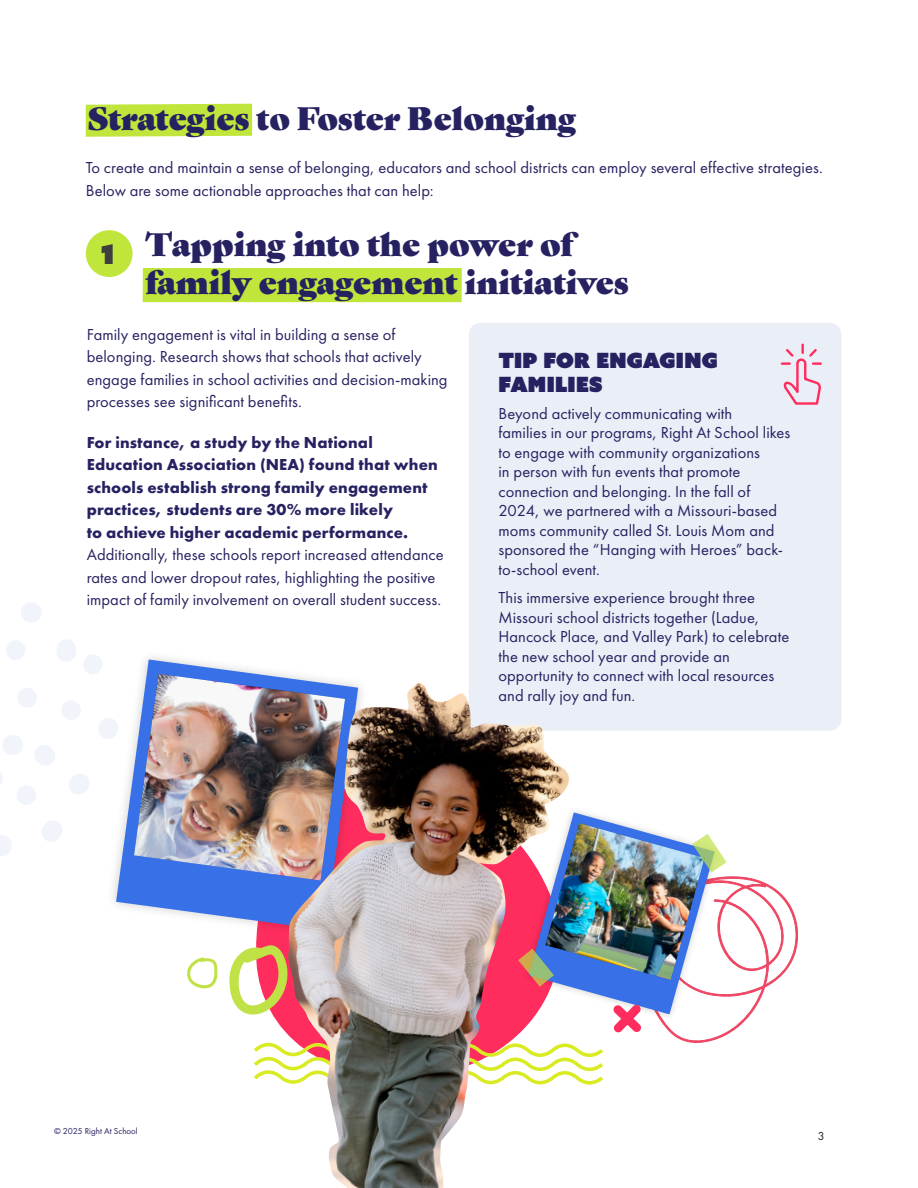
<style>
.page{position:relative;width:918px;height:1188px;background:#fff}
.page>*{position:absolute;margin:0;border:0;box-sizing:border-box;transform-origin:0 0}
.t1{font:31.5px/37.8px "Gastromond";color:#262261}
.t2{font:27px "Azo Super";color:#3e3e3f}
.t3{font:21px/24px "Azo Super";letter-spacing:.01em;color:#262261}
.t4{font:16.5px/19.5px "Futura PT";letter-spacing:.005em;color:#262261}
.t5{font:700 16.5px/22.5px "Futura PT";letter-spacing:.01em;color:#262261}
.t6{font:12px "Futura PT";color:#231f20}
.t7{font:9px "Futura PT";color:#262161}
</style>
<div class="page">
<svg style="left:0;top:835px;width:11px;height:21px"></svg>
<svg style="left:0;top:772px;width:3px;height:13px"></svg>
<div style="left:16px;top:785px;width:20px;height:20px;background:#f2f4fc;border-radius:50%"></div>
<svg style="left:42px;top:821px;width:20px;height:20px"></svg>
<svg style="left:69px;top:774px;width:20px;height:20px"></svg>
<svg style="left:35px;top:745px;width:20px;height:21px"></svg>
<svg style="left:3px;top:735px;width:20px;height:20px"></svg>
<div style="left:6px;top:640px;width:20px;height:20px;background:#f2f4fc;border-radius:50%"></div>
<div style="left:17px;top:688px;width:20px;height:20px;background:#f2f4fc;border-radius:50%"></div>
<div style="left:61px;top:700px;width:20px;height:20px;background:#f2f4fc;border-radius:50%"></div>
<svg style="left:99px;top:721px;width:3px;height:15px"></svg>
<div style="left:83px;top:654px;width:20px;height:20px;background:#f2f4fc;border-radius:50%"></div>
<svg style="left:57px;top:640px;width:19px;height:22px"></svg>
<svg style="left:21px;top:603px;width:20px;height:19px"></svg>
<div style="left:143px;top:268px;width:319px;height:34px;background:#c0e63b"></div>
<div style="left:469px;top:323px;width:372px;height:408px;background:#eaeef7;border-radius:12px"></div>
<div style="left:86px;top:230px;width:47px;height:47px;background:#c0e63b;border-radius:50%"></div>
<div style="left:86px;top:104px;width:166px;height:33px;background:#c0e63b"></div>
<svg style="left:116px;top:659px;width:187px;height:252px"></svg>
<img style="left:327px;top:1085px;width:141px;height:103px">
<img style="left:134px;top:674px;width:664px;height:411px">
<svg style="left:780px;top:343px;width:42px;height:62px"></svg>
<h1 class="t1" style="left:88px;top:97px;width:489px">Strategies to Foster Belonging</h1>
<p class="t4" style="left:86px;top:157px;width:738px;line-height:22.5px">To create and maintain a sense of belonging, educators and school districts can employ several effective strategies.<br>Below are some actionable approaches that can help:</p>
<h2 class="t2" style="left:101px;top:236px;width:15px">1</h2>
<h1 class="t1" style="left:146px;top:223px;width:485px">Tapping into the power of family engagement initiatives</h1>
<p class="t4" style="left:87px;top:323px;width:362px;line-height:22.5px">Family engagement is vital in building a sense of belonging. Research shows that schools that actively engage families in school activities and decision-making processes see significant benefits.</p>
<p class="t5" style="left:87px;top:431px;width:353px">For instance, a study by the National Education Association (NEA) found that when schools establish strong family engagement practices, students are 30% more likely<br>to achieve higher academic performance.</p>
<p class="t4" style="left:87px;top:544px;width:359px;line-height:22.5px">Additionally, these schools report increased attendance rates and lower dropout rates, highlighting the positive impact of family involvement on overall student success.</p>
<p class="t3" style="left:498px;top:348px;width:221px">TIP FOR ENGAGING<br>FAMILIES</p>
<p class="t4" style="left:498px;top:403px;width:293px">Beyond actively communicating with<br>families in our programs, Right At School likes to engage with community organizations<br>in person with fun events that promote connection and belonging. In the fall of 2024, we partnered with a Missouri-based moms community called St. Louis Mom and sponsored the “Hanging with Heroes” back&shy;to-school event.</p>
<p class="t4" style="left:498px;top:588px;width:292px">This immersive experience brought three Missouri school districts together (Ladue, Hancock Place, and Valley Park) to celebrate the new school year and provide an opportunity to connect with local resources and rally joy and fun.</p>
<p class="t7" style="left:54px;top:1126px;width:85px">© 2025 Right At School</p>
<p class="t6" style="left:818px;top:1129px;width:8px">3</p>
</div>
